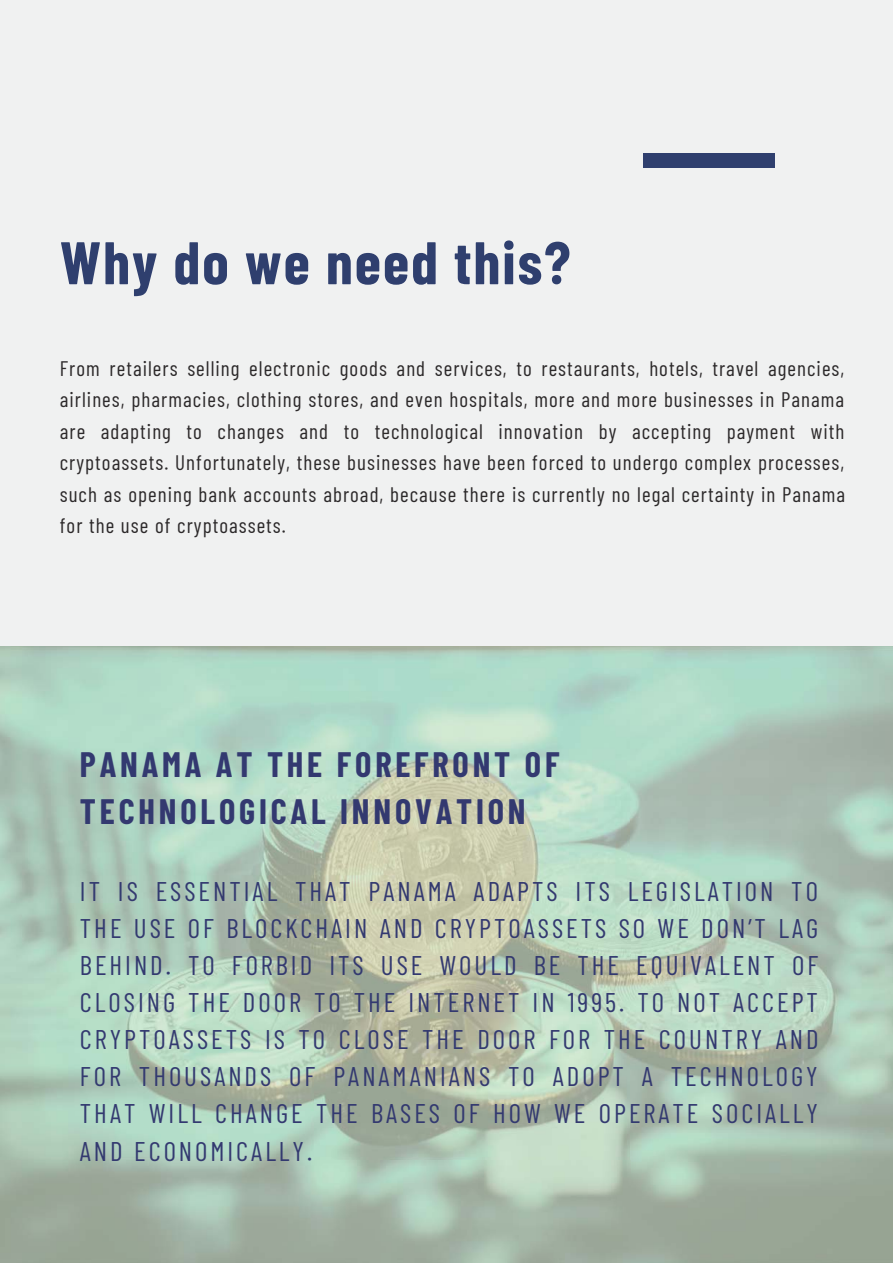
<style>
.page{position:relative;width:893px;height:1263px;background:#fff}
.page>*{position:absolute;margin:0;border:0;box-sizing:border-box;transform-origin:0 0}
.t1{font:700 60px "Barlow Condensed";letter-spacing:.035em;color:#2f3f6e}
.t2{font:700 34.5px/47.2px "Barlow Condensed";letter-spacing:.11em;color:#333970}
.t3{font:27px/37.2px "Barlow Condensed";letter-spacing:.11em;color:#333970;text-align:justify}
.t4{font:21px/31.5px "Barlow Condensed";letter-spacing:.05em;color:#2c292a;text-align:justify}
</style>
<div class="page">
<img style="left:0;top:646px;width:893px;height:617px">
<div style="left:0;top:0;width:893px;height:646px;background:#f0f1f1"></div>
<div style="left:643px;top:153px;width:131px;height:15px;background:#2f3f6e"></div>
<h1 class="t1" style="left:60px;top:224px;width:512px">Why do we need this?</h1>
<p class="t4" style="left:60px;top:352px;width:787px">From retailers selling electronic goods and services, to restaurants, hotels, travel agencies, airlines, pharmacies, clothing stores, and even hospitals, more and more businesses in Panama are adapting to changes and to technological innovation by accepting payment with cryptoassets. Unfortunately, these businesses have been forced to undergo complex processes, such as opening bank accounts abroad, because there is currently no legal certainty in Panama for the use of cryptoassets.</p>
<h2 class="t2" style="left:80px;top:740px;width:481px">PANAMA AT THE FOREFRONT OF<br>TECHNOLOGICAL INNOVATION</h2>
<p class="t3" style="left:80px;top:871px;width:740px">IT IS ESSENTIAL THAT PANAMA ADAPTS ITS LEGISLATION TO THE USE OF BLOCKCHAIN AND CRYPTOASSETS SO WE DON’T LAG BEHIND. TO FORBID ITS USE WOULD BE THE EQUIVALENT OF CLOSING THE DOOR TO THE INTERNET IN 1995. TO NOT ACCEPT CRYPTOASSETS IS TO CLOSE THE DOOR FOR THE COUNTRY AND FOR THOUSANDS OF PANAMANIANS TO ADOPT A TECHNOLOGY THAT WILL CHANGE THE BASES OF HOW WE OPERATE SOCIALLY AND ECONOMICALLY.</p>
</div>
